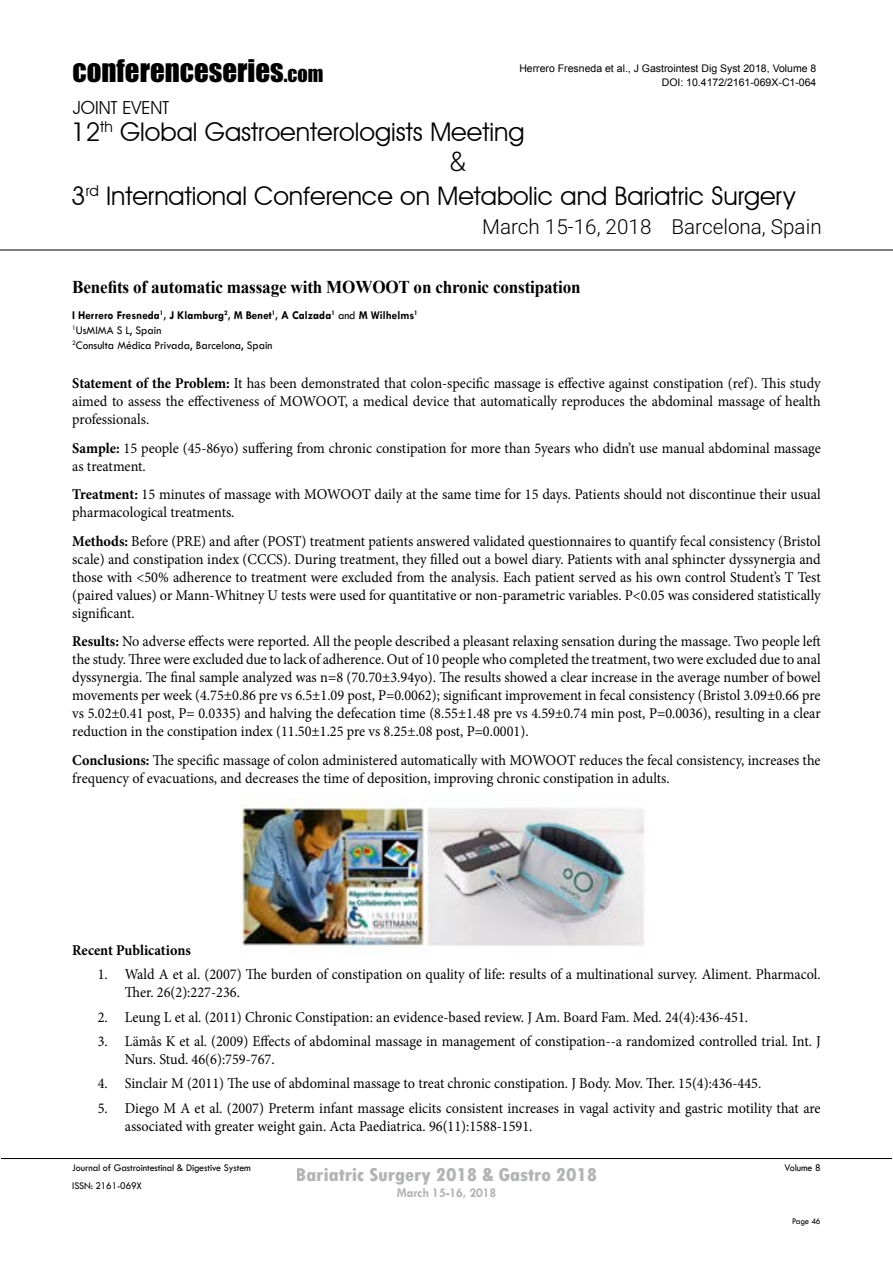
<style>
.page{position:relative;width:893px;height:1263px;background:#fff}
.page>*{position:absolute;margin:0;border:0;box-sizing:border-box;transform-origin:0 0}
.t1{font:28.8px "Impact";color:#000}
.t2{font:300 27px "Roboto";color:#000}
.t3{font:25.65px "Avant Garde IT Cby BT";color:#000}
.t4{font:300 20.7px "Roboto";color:#000}
.t5{font:800 condensed 19.5px "Tw Cen";letter-spacing:-.01em;color:#808285;scale:1.1 1}
.t6{font:700 18px "Times New Roman";letter-spacing:-.01em;color:#000;scale:.95 1}
.t7{font:18px "Avant Garde IT Cby BT";color:#000}
.t8{font:15px/18px "Minion Pro";color:#000;scale:.95 1}
.t9{font:700 15px "Minion Pro";color:#000;scale:.95 1}
.t10{font:700 13.5px "Tw Cen";letter-spacing:-.01em;color:#808285;scale:.95 1}
.t11{font:12px/15px "Tw Cen";color:#000;scale:.95 1}
.t12{font:10.5px/14.4px "Arial";color:#000;text-align:right}
.t13{font:10.5px "Tw Cen";letter-spacing:-.01em;color:#000;scale:.95 1}
.t14{font:9px "Tw Cen";letter-spacing:-.02em;color:#000;scale:.95 1}
.s1{font-size:20.25px}
.s2{font-weight:700}
</style>
<div class="page">
<hr style="left:1px;top:1158px;width:891px;height:1px;background:#000">
<hr style="left:0;top:250px;width:893px;height:1px;background:#000">
<img style="left:240px;top:798px;width:405px;height:156px">
<h1 class="t1" style="left:73px;top:48px;width:252px">CONFERENCESERIES<span class="s1">.COM</span></h1>
<p class="t12" style="left:519px;top:61px;width:299px">Herrero Fresneda et al., J Gastrointest Dig Syst 2018, Volume 8<br>DOI: 10.4172/2161-069X-C1-064</p>
<p class="t7" style="left:73px;top:97px;width:98px">JOINT EVENT</p>
<h3 class="t3" style="left:71px;top:116px;width:455px">12<sup>th</sup> Global Gastroenterologists Meeting</h3>
<h3 class="t3" style="left:71px;top:180px;width:725px">3<sup>rd</sup> International Conference on Metabolic and Bariatric Surgery</h3>
<h2 class="t2" style="left:449px;top:143px;width:18px">&amp;</h2>
<h3 class="t4" style="left:482px;top:212px;width:341px">March 15-16, 2018 Barcelona, Spain</h3>
<p class="t6" style="left:72px;top:275px;width:537px">Benefits of automatic massage with MOWOOT on chronic constipation</p>
<p class="t11" style="left:72px;top:307px;width:365px"><span class="s2">I Herrero Fresneda</span><sup>1</sup><span class="s2">, J Klamburg</span><sup>2</sup><span class="s2">, M Benet</span><sup>1</sup><span class="s2">, A Calzada</span><sup>1</sup> and <span class="s2">M Wilhelms</span><sup>1<br></sup><sup>1</sup>UsMIMA S L, Spain<br><sup>2</sup>Consulta Médica Privada, Barcelona, Spain</p>
<p class="t8" style="left:72px;top:374px;width:789px;text-align:justify"><span class="s2">Statement of the Problem:</span> It has been demonstrated that colon-specific massage is effective against constipation (ref). This study aimed to assess the effectiveness of MOWOOT, a medical device that automatically reproduces the abdominal massage of health professionals.</p>
<p class="t8" style="left:72px;top:439px;width:789px"><span class="s2">Sample:</span> 15 people (45-86yo) suffering from chronic constipation for more than 5years who didn’t use manual abdominal massage as treatment.</p>
<p class="t8" style="left:72px;top:485px;width:789px"><span class="s2">Treatment:</span> 15 minutes of massage with MOWOOT daily at the same time for 15 days. Patients should not discontinue their usual pharmacological treatments.</p>
<p class="t8" style="left:72px;top:532px;width:789px;text-align:justify"><span class="s2">Methods:</span> Before (PRE) and after (POST) treatment patients answered validated questionnaires to quantify fecal consistency (Bristol scale) and constipation index (CCCS). During treatment, they filled out a bowel diary. Patients with anal sphincter dyssynergia and those with &lt;50% adherence to treatment were excluded from the analysis. Each patient served as his own control Student’s T Test (paired values) or Mann-Whitney U tests were used for quantitative or non-parametric variables. P&lt;0.05 was considered statistically significant.</p>
<p class="t8" style="left:72px;top:633px;width:789px;text-align:justify"><span class="s2">Results:</span> No adverse effects were reported. All the people described a pleasant relaxing sensation during the massage. Two people left the study. Three were excluded due to lack of adherence. Out of 10 people who completed the treatment, two were excluded due to anal dyssynergia. The final sample analyzed was n=8 (70.70±3.94yo). The results showed a clear increase in the average number of bowel movements per week (4.75±0.86 pre vs 6.5±1.09 post, P=0.0062); significant improvement in fecal consistency (Bristol 3.09±0.66 pre vs 5.02±0.41 post, P= 0.0335) and halving the defecation time (8.55±1.48 pre vs 4.59±0.74 min post, P=0.0036), resulting in a clear reduction in the constipation index (11.50±1.25 pre vs 8.25±.08 post, P=0.0001).</p>
<p class="t8" style="left:72px;top:751px;width:789px"><span class="s2">Conclusions:</span> The specific massage of colon administered automatically with MOWOOT reduces the fecal consistency, increases the frequency of evacuations, and decreases the time of deposition, improving chronic constipation in adults.</p>
<p class="t9" style="left:72px;top:939px;width:126px">Recent Publications</p>
<p class="t8" style="left:125px;top:965px;width:734px;text-indent:-27px">1. Wald A et al. (2007) The burden of constipation on quality of life: results of a multinational survey. Aliment. Pharmacol.<br>Ther. 26(2):227-236.</p>
<p class="t8" style="left:98px;top:1008px;width:686px">2. Leung L et al. (2011) Chronic Constipation: an evidence-based review. J Am. Board Fam. Med. 24(4):436-451.</p>
<p class="t8" style="left:125px;top:1032px;width:734px;text-indent:-27px">3. Lämås K et al. (2009) Effects of abdominal massage in management of constipation--a randomized controlled trial. Int. J<br>Nurs. Stud. 46(6):759-767.</p>
<p class="t8" style="left:98px;top:1075px;width:700px">4. Sinclair M (2011) The use of abdominal massage to treat chronic constipation. J Body. Mov. Ther. 15(4):436-445.</p>
<p class="t8" style="left:125px;top:1099px;width:734px;text-indent:-27px">5. Diego M A et al. (2007) Preterm infant massage elicits consistent increases in vagal activity and gastric motility that are associated with greater weight gain. Acta Paediatrica. 96(11):1588-1591.</p>
<p class="t13" style="left:72px;top:1162px;width:189px">Journal of Gastrointestinal &amp; Digestive System</p>
<p class="t13" style="left:784px;top:1162px;width:40px">Volume 8</p>
<p class="t13" style="left:72px;top:1179px;width:75px">ISSN: 2161-069X</p>
<h3 class="t5" style="left:296px;top:1163px;width:276px">Bariatric Surgery 2018 &amp; Gastro 2018</h3>
<p class="t10" style="left:397px;top:1184px;width:106px">March 15-16, 2018</p>
<p class="t14" style="left:792px;top:1215px;width:32px">Page 46</p>
</div>
